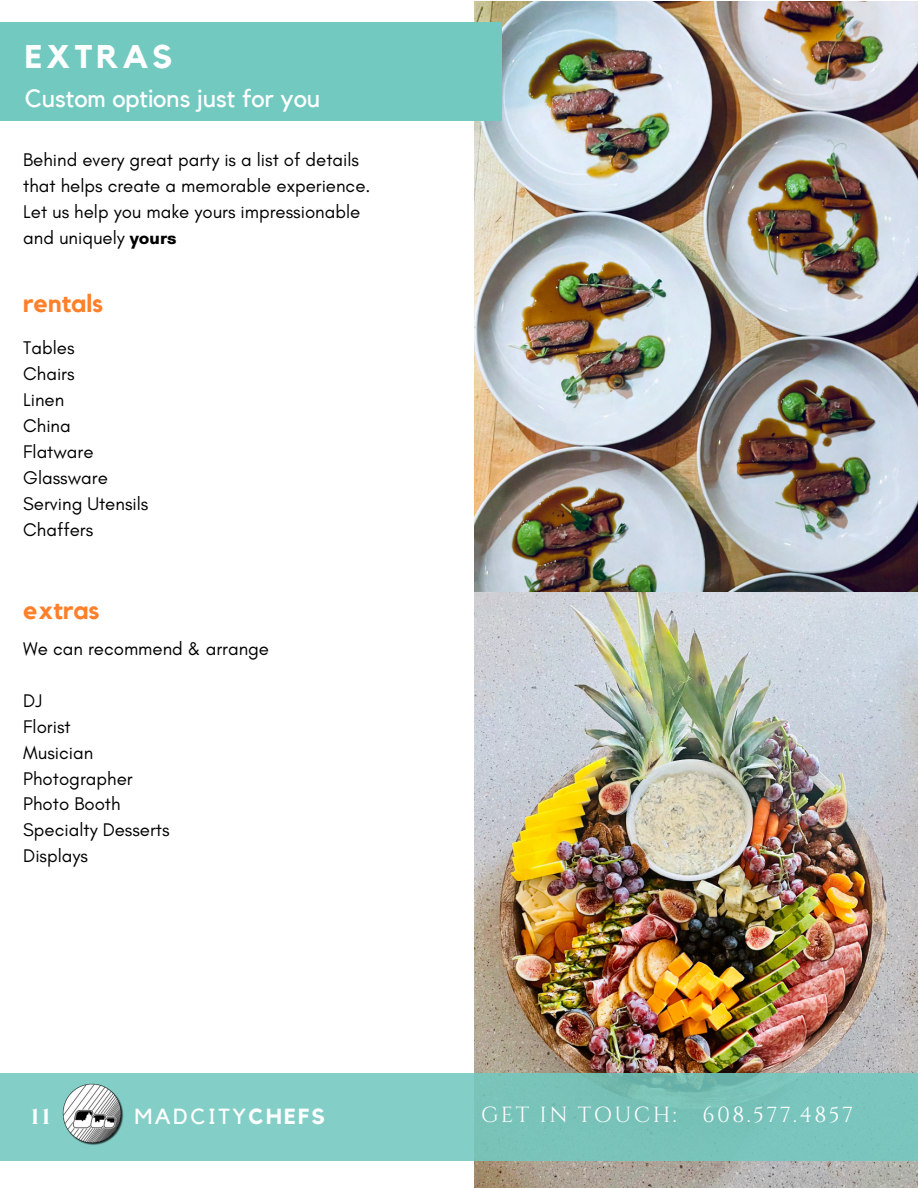
<style>
.page{position:relative;width:918px;height:1188px;background:#fff}
.page>*{position:absolute;margin:0;border:0;box-sizing:border-box;transform-origin:0 0}
.t1{font:700 32.7px "Kollektif";letter-spacing:.11em;color:#fff}
.t2{font:24.9px "Kollektif";color:#fff}
.t3{font:700 24.9px "Kollektif";color:#ff802a}
.t4{font:21.75px "Cinzel";letter-spacing:.11em;color:#fff}
.t5{font:21.75px "Kollektif";letter-spacing:.11em;color:#fff}
.t6{font:700 21.75px "Cinzel";color:#fff}
.t7{font:18.6px/25.8px "Glacial Indifference";color:#000}
.s1{font-weight:700}
</style>
<div class="page">
<img style="left:475px;top:1px;width:443px;height:1187px">
<div style="left:0;top:1073px;width:918px;height:88px;background:#7ec8c0"></div>
<img style="left:62px;top:1083px;width:61px;height:62px">
<div style="left:0;top:22px;width:502px;height:99px;background:#72c9c0"></div>
<h1 class="t1" style="left:25px;top:41px;width:149px">EXTRAS</h1>
<h2 class="t2" style="left:25px;top:87px;width:297px">Custom options just for you</h2>
<p class="t7" style="left:23px;top:147px;width:349px">Behind every great party is a list of details that helps create a memorable experience.<br>Let us help you make yours impressionable and uniquely <span class="s1">yours</span></p>
<h2 class="t3" style="left:23px;top:292px;width:81px">rentals</h2>
<p class="t7" style="left:23px;top:335px;width:127px">Tables<br>Chairs<br>Linen<br>China<br>Flatware<br>Glassware<br>Serving Utensils<br>Chaffers</p>
<h2 class="t3" style="left:23px;top:599px;width:78px">extras</h2>
<p class="t7" style="left:23px;top:636px;width:247px">We can recommend &amp; arrange</p>
<p class="t7" style="left:23px;top:687px;width:148px">DJ<br>Florist<br>Musician<br>Photographer<br>Photo Booth<br>Specialty Desserts<br>Displays</p>
<p class="t6" style="left:31px;top:1103px;width:21px">11</p>
<p class="t5" style="left:135px;top:1106px;width:192px">MADCITY<span class="s1">CHEFS</span></p>
<p class="t4" style="left:481px;top:1101px;width:374px">GET IN TOUCH: 608.577.4857</p>
</div>
